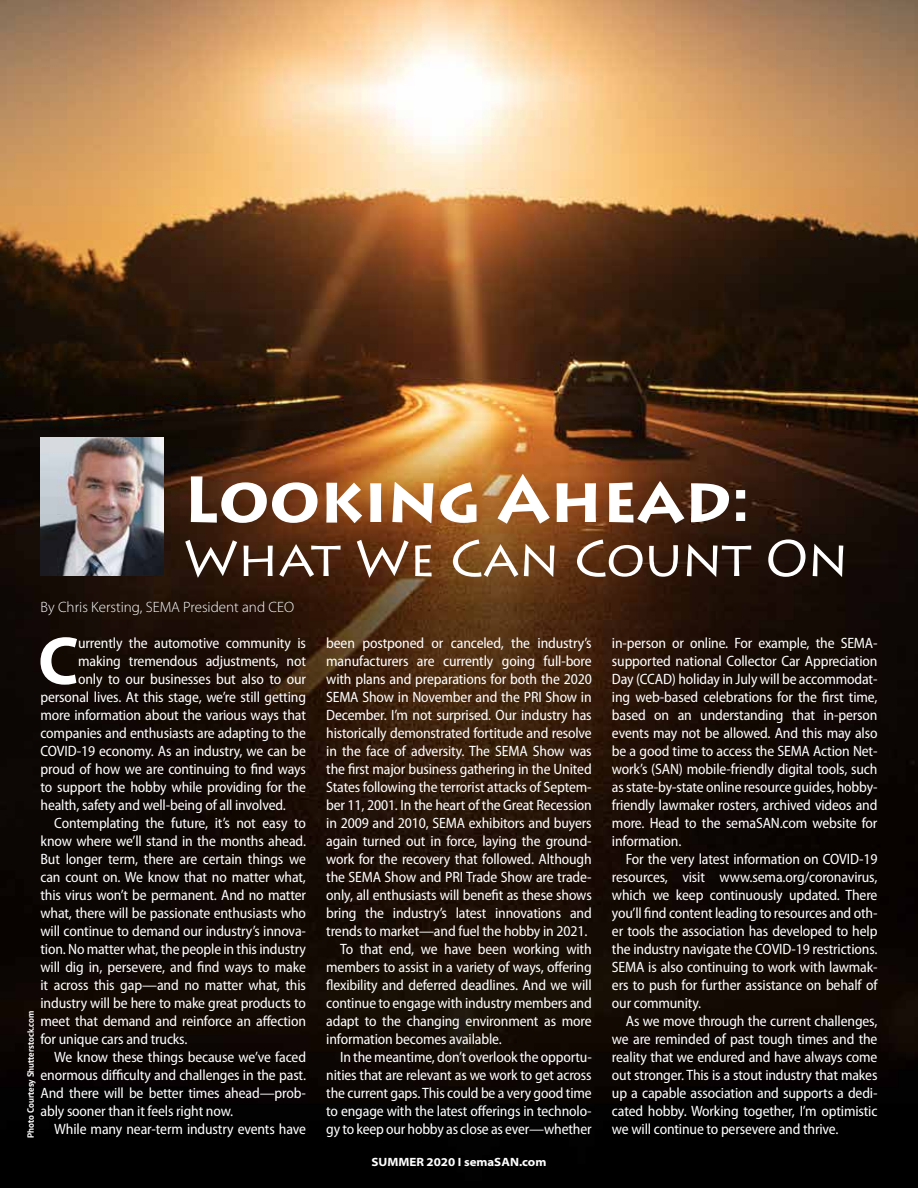
<style>
.page{position:relative;width:918px;height:1188px;background:#fff}
.page>*{position:absolute;margin:0;border:0;box-sizing:border-box;transform-origin:0 0}
.t1{font:700 68.4px "Myriad Pro";color:#fff}
.t2{font:700 64.5px "Lithos Pro";letter-spacing:-.01em;color:#fff}
.t3{font:51px "Lithos Pro";letter-spacing:-.01em;color:#fff}
.t4{font:semi-condensed 15px/18px "Myriad Pro";letter-spacing:-.01em;color:#fff;text-align:justify}
.t5{font:300 15px "Myriad Pro";color:#fff}
.t6{font:700 semi-expanded 12px "Myriad Pro";color:#fff}
.t7{font:700 9px "PT Sans";color:#fff}
</style>
<div class="page">
<img style="left:0;top:0;width:918px;height:1188px">
<img style="left:41px;top:438px;width:122px;height:138px">
<h2 class="t2" style="left:183px;top:461px;width:569px">Looking Ahead:</h2>
<h3 class="t3" style="left:183px;top:529px;width:667px">What We Can Count On</h3>
<p class="t5" style="left:40px;top:599px;width:255px">By Chris Kersting, SEMA President and CEO</p>
<h1 class="t1" style="left:38px;top:623px;width:42px">C</h1>
<p class="t4" style="left:78px;top:634px;width:229px">urrently the automotive community is</p>
<p class="t4" style="left:78px;top:652px;width:229px">making tremendous adjustments, not</p>
<p class="t4" style="left:78px;top:670px;width:229px">only to our businesses but also to our</p>
<p class="t4" style="left:41px;top:688px;width:267px">personal lives. At this stage, we’re still getting</p>
<p class="t4" style="left:41px;top:706px;width:267px">more information about the various ways that</p>
<p class="t4" style="left:41px;top:724px;width:267px">companies and enthusiasts are adapting to the</p>
<p class="t4" style="left:41px;top:742px;width:267px">COVID-19 economy. As an industry, we can be</p>
<p class="t4" style="left:41px;top:760px;width:267px">proud of how we are continuing to find ways</p>
<p class="t4" style="left:41px;top:778px;width:267px">to support the hobby while providing for the</p>
<p class="t4" style="left:41px;top:796px;width:247px">health, safety and well-being of all involved.</p>
<p class="t4" style="left:54px;top:814px;width:253px">Contemplating the future, it’s not easy to</p>
<p class="t4" style="left:41px;top:832px;width:267px">know where we’ll stand in the months ahead.</p>
<p class="t4" style="left:41px;top:850px;width:267px">But longer term, there are certain things we</p>
<p class="t4" style="left:41px;top:868px;width:267px">can count on. We know that no matter what,</p>
<p class="t4" style="left:41px;top:886px;width:267px">this virus won’t be permanent. And no matter</p>
<p class="t4" style="left:41px;top:904px;width:267px">what, there will be passionate enthusiasts who</p>
<p class="t4" style="left:41px;top:922px;width:267px">will continue to demand our industry’s innova-</p>
<p class="t4" style="left:41px;top:940px;width:267px">tion. No matter what, the people in this industry</p>
<p class="t4" style="left:41px;top:958px;width:267px">will dig in, persevere, and find ways to make</p>
<p class="t4" style="left:41px;top:976px;width:267px">it across this gap—and no matter what, this</p>
<p class="t4" style="left:41px;top:994px;width:267px">industry will be here to make great products to</p>
<p class="t4" style="left:41px;top:1012px;width:267px">meet that demand and reinforce an affection</p>
<p class="t4" style="left:41px;top:1030px;width:148px">for unique cars and trucks.</p>
<p class="t4" style="left:54px;top:1048px;width:253px">We know these things because we’ve faced</p>
<p class="t4" style="left:41px;top:1066px;width:267px">enormous difficulty and challenges in the past.</p>
<p class="t4" style="left:41px;top:1084px;width:267px">And there will be better times ahead—prob-</p>
<p class="t4" style="left:41px;top:1102px;width:194px">ably sooner than it feels right now.</p>
<p class="t4" style="left:54px;top:1120px;width:253px">While many near-term industry events have</p>
<p class="t7" style="left:25px;top:1138px;width:129px;rotate:-90deg">Photo Courtesy Shutterstock.com</p>
<p class="t4" style="left:326px;top:634px;width:267px">been postponed or canceled, the industry’s</p>
<p class="t4" style="left:326px;top:652px;width:267px">manufacturers are currently going full-bore</p>
<p class="t4" style="left:326px;top:670px;width:267px">with plans and preparations for both the 2020</p>
<p class="t4" style="left:326px;top:688px;width:267px">SEMA Show in November and the PRI Show in</p>
<p class="t4" style="left:326px;top:706px;width:267px">December. I’m not surprised. Our industry has</p>
<p class="t4" style="left:326px;top:724px;width:267px">historically demonstrated fortitude and resolve</p>
<p class="t4" style="left:326px;top:742px;width:267px">in the face of adversity. The SEMA Show was</p>
<p class="t4" style="left:326px;top:760px;width:267px">the first major business gathering in the United</p>
<p class="t4" style="left:326px;top:778px;width:267px">States following the terrorist attacks of Septem-</p>
<p class="t4" style="left:326px;top:796px;width:267px">ber 11, 2001. In the heart of the Great Recession</p>
<p class="t4" style="left:326px;top:814px;width:267px">in 2009 and 2010, SEMA exhibitors and buyers</p>
<p class="t4" style="left:326px;top:832px;width:267px">again turned out in force, laying the ground-</p>
<p class="t4" style="left:326px;top:850px;width:267px">work for the recovery that followed. Although</p>
<p class="t4" style="left:326px;top:868px;width:267px">the SEMA Show and PRI Trade Show are trade-</p>
<p class="t4" style="left:326px;top:886px;width:267px">only, all enthusiasts will benefit as these shows</p>
<p class="t4" style="left:326px;top:904px;width:267px">bring the industry’s latest innovations and</p>
<p class="t4" style="left:326px;top:922px;width:263px">trends to market—and fuel the hobby in 2021.</p>
<p class="t4" style="left:340px;top:940px;width:253px">To that end, we have been working with</p>
<p class="t4" style="left:326px;top:958px;width:267px">members to assist in a variety of ways, offering</p>
<p class="t4" style="left:326px;top:976px;width:267px">flexibility and deferred deadlines. And we will</p>
<p class="t4" style="left:326px;top:994px;width:267px">continue to engage with industry members and</p>
<p class="t4" style="left:326px;top:1012px;width:267px">adapt to the changing environment as more</p>
<p class="t4" style="left:326px;top:1030px;width:177px">information becomes available.</p>
<p class="t4" style="left:340px;top:1048px;width:253px">In the meantime, don’t overlook the opportu-</p>
<p class="t4" style="left:326px;top:1066px;width:267px">nities that are relevant as we work to get across</p>
<p class="t4" style="left:326px;top:1084px;width:267px">the current gaps. This could be a very good time</p>
<p class="t4" style="left:326px;top:1102px;width:267px">to engage with the latest offerings in technolo-</p>
<p class="t4" style="left:326px;top:1120px;width:267px">gy to keep our hobby as close as ever—whether</p>
<p class="t6" style="left:371px;top:1155px;width:177px">SUMMER 2020 I semaSAN.com</p>
<p class="t4" style="left:612px;top:634px;width:267px">in-person or online. For example, the SEMA&shy;supported national Collector Car Appreciation Day (CCAD) holiday in July will be accommodat&shy;ing web-based celebrations for the first time, based on an understanding that in-person events may not be allowed. And this may also be a good time to access the SEMA Action Net&shy;work’s (SAN) mobile-friendly digital tools, such as state-by-state online resource guides, hobby&shy;friendly lawmaker rosters, archived videos and more. Head to the semaSAN.com website for information.</p>
<p class="t4" style="left:612px;top:850px;width:267px;text-indent:14px">For the very latest information on COVID-19 resources, visit www.sema.org/coronavirus, which we keep continuously updated. There you’ll find content leading to resources and oth&shy;er tools the association has developed to help the industry navigate the COVID-19 restrictions.<br>SEMA is also continuing to work with lawmak&shy;ers to push for further assistance on behalf of our community.</p>
<p class="t4" style="left:612px;top:1012px;width:267px;text-indent:14px">As we move through the current challenges, we are reminded of past tough times and the reality that we endured and have always come out stronger. This is a stout industry that makes up a capable association and supports a dedi&shy;cated hobby. Working together, I’m optimistic we will continue to persevere and thrive.</p>
</div>
